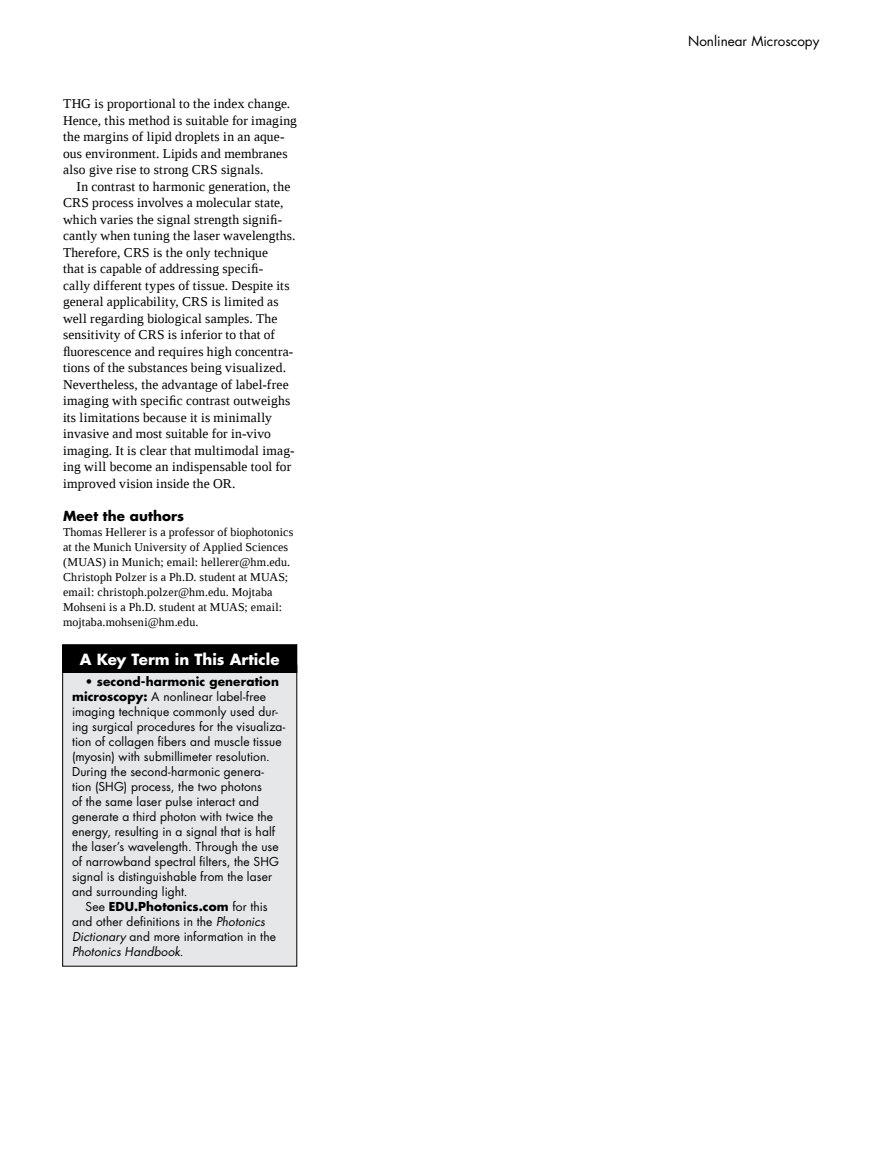
<style>
.page{position:relative;width:878px;height:1168px;background:#fff}
.page>*{position:absolute;margin:0;border:0;box-sizing:border-box;transform-origin:0 0}
.t1{font:700 15px "Futura Std";color:#fff}
.t2{font:13.5px/16.5px "Liberation Serif";letter-spacing:.01em;color:#000}
.t3{font:13.5px "Futura Std";color:#000}
.t4{font:700 13.5px "Futura Std";letter-spacing:.01em;color:#000}
.t5{font:12px/15px "Futura Std";letter-spacing:.01em;color:#000}
.t6{font:12px/15px "Liberation Serif";letter-spacing:.015em;color:#000}
.s1{font-weight:700}
.s2{font-style:italic}
</style>
<div class="page">
<div style="left:63px;top:665px;width:234px;height:301px;background:#e6e7e8"></div>
<div style="left:62px;top:665px;width:235px;height:301px;border:1px solid #000"></div>
<div style="left:63px;top:645px;width:234px;height:27px;background:#000"></div>
<div style="left:62px;top:644px;width:235px;height:29px;border:1px solid #000"></div>
<p class="t2" style="left:63px;top:96px;width:235px">THG is proportional to the index change.<br>Hence, this method is suitable for imaging the margins of lipid droplets in an aque&shy;ous environment. Lipids and membranes also give rise to strong CRS signals.</p>
<p class="t2" style="left:63px;top:178px;width:234px;text-indent:14px">In contrast to harmonic generation, the CRS process involves a molecular state, which varies the signal strength signifi&shy;cantly when tuning the laser wavelengths.<br>Therefore, CRS is the only technique<br>that is capable of addressing specifi-<br>cally different types of tissue. Despite its general applicability, CRS is limited as well regarding biological samples. The sensitivity of CRS is inferior to that of fluorescence and requires high concentra&shy;tions of the substances being visualized.<br>Nevertheless, the advantage of label-free imaging with specific contrast outweighs its limitations because it is minimally invasive and most suitable for in-vivo imaging. It is clear that multimodal imag&shy;ing will become an indispensable tool for improved vision inside the OR.</p>
<p class="t4" style="left:63px;top:507px;width:123px">Meet the authors</p>
<p class="t6" style="left:63px;top:524px;width:232px">Thomas Hellerer is a professor of biophotonics at the Munich University of Applied Sciences (MUAS) in Munich; email: hellerer@hm.edu.<br>Christoph Polzer is a Ph.D. student at MUAS; email: christoph.polzer@hm.edu. Mojtaba Mohseni is a Ph.D. student at MUAS; email: mojtaba.mohseni@hm.edu.</p>
<p class="t1" style="left:80px;top:649px;width:201px">A Key Term in This Article</p>
<p class="t5" style="left:72px;top:674px;width:215px;text-indent:14px">• <span class="s1">second-harmonic generation microscopy:</span> A nonlinear label-free imaging technique commonly used dur&shy;ing surgical procedures for the visualiza&shy;tion of collagen fibers and muscle tissue (myosin) with submillimeter resolution.<br>During the second-harmonic genera&shy;tion (SHG) process, the two photons<br>of the same laser pulse interact and generate a third photon with twice the energy, resulting in a signal that is half the laser’s wavelength. Through the use of narrowband spectral filters, the SHG signal is distinguishable from the laser and surrounding light.</p>
<p class="t5" style="left:72px;top:899px;width:205px;text-indent:14px">See <span class="s1">EDU.Photonics.com</span> for this and other definitions in the <span class="s2">Photonics<br>Dictionary</span> and more information in the<br><span class="s2">Photonics Handbook</span>.</p>
<p class="t3" style="left:688px;top:32px;width:133px">Nonlinear Microscopy</p>
</div>
